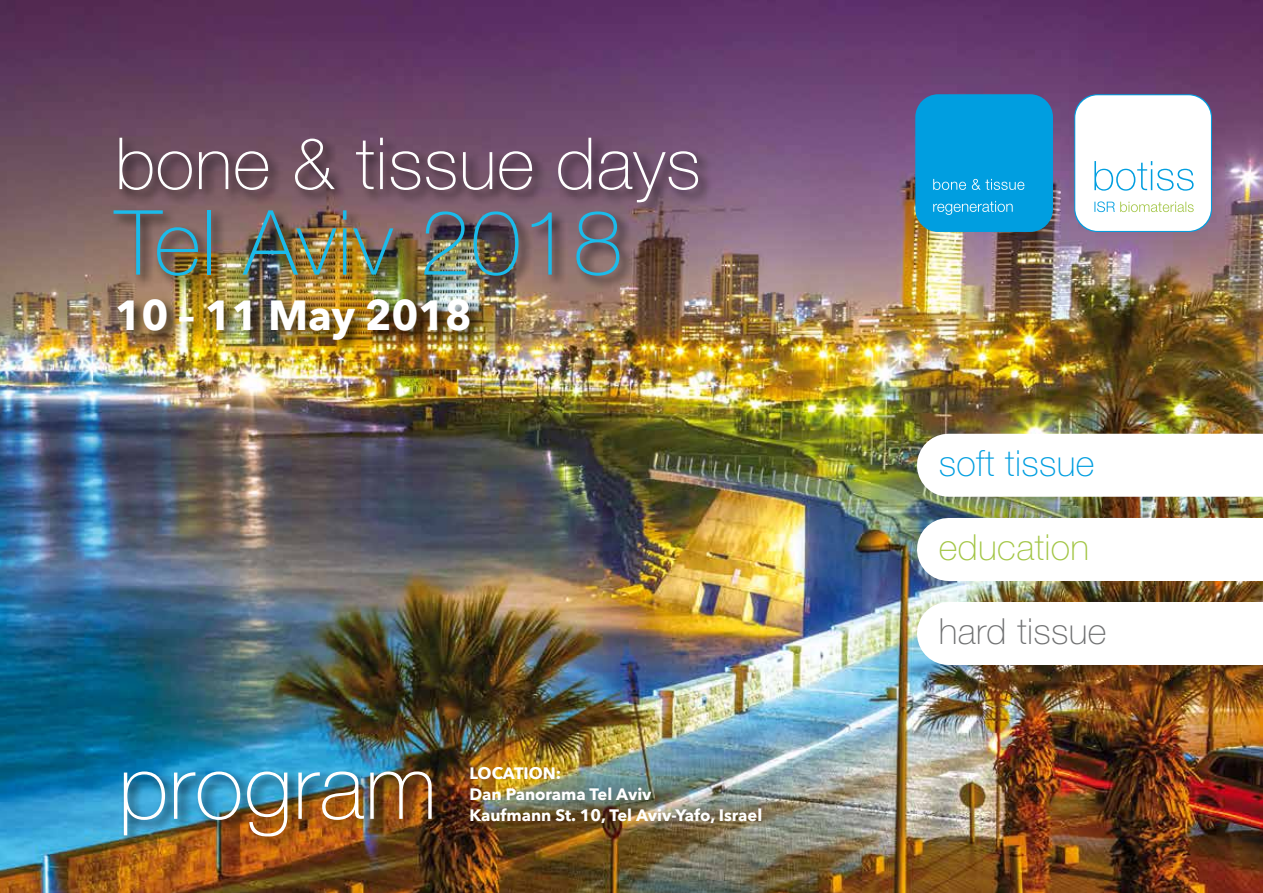
<style>
.page{position:relative;width:1263px;height:893px;background:#fff}
.page>*{position:absolute;margin:0;border:0;box-sizing:border-box;transform-origin:0 0}
.t1{font:100 90px "Helvetica Neue LT Pro";letter-spacing:.01em;color:#1bbbea}
.t2{font:100 90px "Helvetica Neue LT Pro";letter-spacing:.01em;color:#fff}
.t3{font:100 72px "Helvetica Neue LT Pro";letter-spacing:.01em;color:#fff}
.t4{font:700 42px "Avenir Next";letter-spacing:-.01em;color:#fff}
.t5{font:100 36px "Helvetica Neue LT Pro";letter-spacing:.01em;color:#009ee0}
.t6{font:100 36px "Helvetica Neue LT Pro";letter-spacing:.01em;color:#707172}
.t7{font:100 36px "Helvetica Neue LT Pro";letter-spacing:.01em;color:#a3c646}
.t8{font:700 16.5px/21px "Avenir Next";color:#fff}
</style>
<div class="page">
<img style="left:0;top:0;width:1263px;height:893px">
<div style="left:915px;top:94px;width:138px;height:138px;background:#009ee0;border-radius:23px"></div>
<svg style="left:1074px;top:94px;width:138px;height:138px"></svg>
<div style="left:1075px;top:95px;width:136px;height:136px;background:#fff;border-radius:23px"></div>
<svg style="left:1094px;top:161px;width:99px;height:30px"></svg>
<svg style="left:933px;top:201px;width:80px;height:14px"></svg>
<svg style="left:933px;top:179px;width:91px;height:11px"></svg>
<svg style="left:1094px;top:201px;width:100px;height:11px"></svg>
<div style="left:948px;top:434px;width:315px;height:63px;background:#fff"></div>
<div style="left:948px;top:518px;width:315px;height:63px;background:#fff"></div>
<div style="left:948px;top:602px;width:315px;height:63px;background:#fff"></div>
<div style="left:111px;top:135px;width:601px;height:220px;background:#000;opacity:.75"></div>
<div style="left:121px;top:768px;width:326px;height:84px;background:#000;opacity:.75"></div>
<h2 class="t3" style="left:115px;top:121px;width:587px">bone &amp; tissue days</h2>
<h1 class="t1" style="left:115px;top:189px;width:510px">Tel Aviv 2018</h1>
<h3 class="t4" style="left:115px;top:279px;width:359px">10 – 11 May 2018</h3>
<h1 class="t2" style="left:118px;top:733px;width:320px">program</h1>
<p class="t8" style="left:469px;top:762px;width:294px">LOCATION:<br>Dan Panorama Tel Aviv<br>Kaufmann St. 10, Tel Aviv-Yafo, Israel</p>
<h3 class="t5" style="left:939px;top:442px;width:157px">soft tissue</h3>
<h3 class="t7" style="left:939px;top:526px;width:152px">education</h3>
<h3 class="t6" style="left:939px;top:610px;width:169px">hard tissue</h3>
</div>
